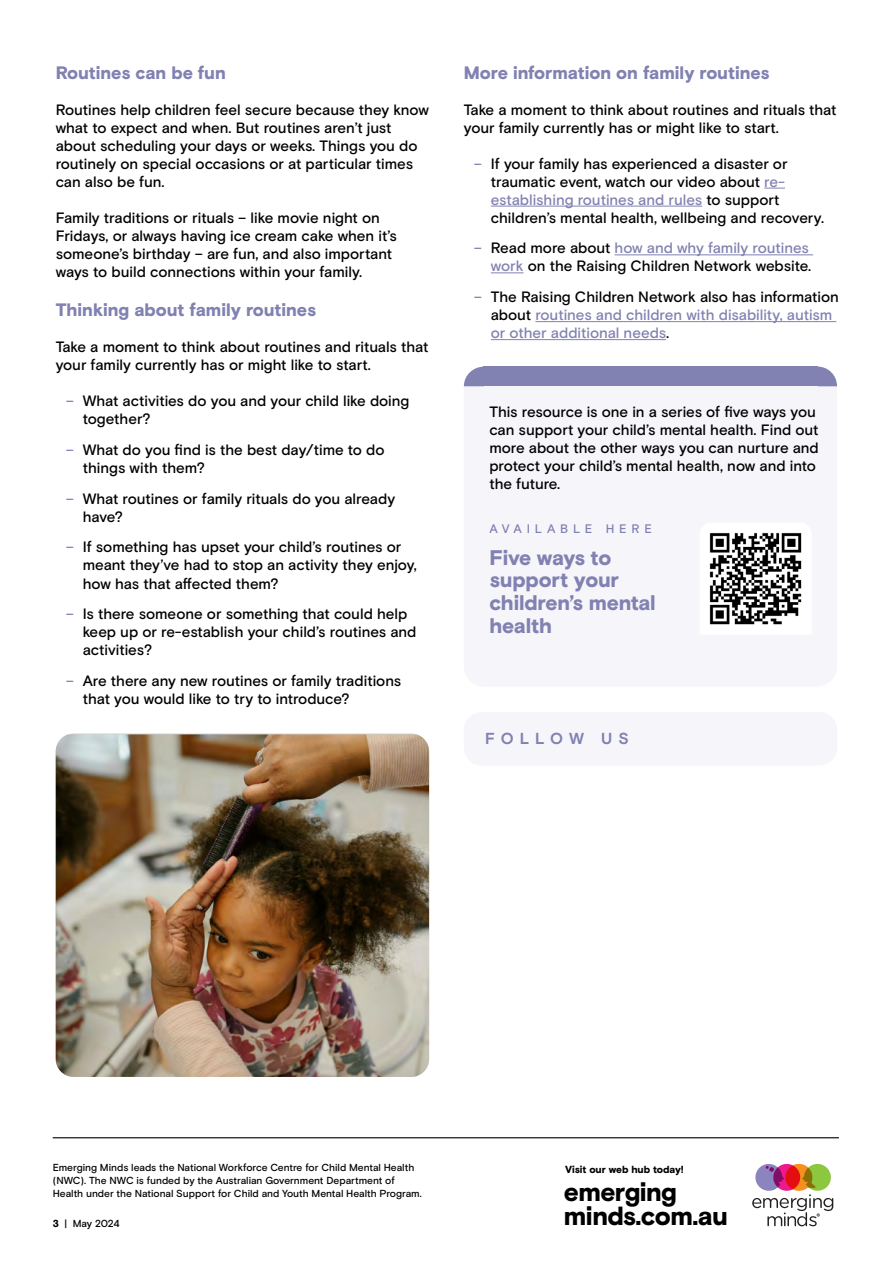
<style>
.page{position:relative;width:893px;height:1263px;background:#fff}
.page>*{position:absolute;margin:0;border:0;box-sizing:border-box;transform-origin:0 0}
.t1{font:900 26.25px/23.9px "Basis Grotesque Pro";letter-spacing:-.02em;color:#000}
.t2{font:900 21.15px/22.6px "Basis Grotesque Pro";letter-spacing:-.01em;color:#8181b2}
.t3{font:900 18px "Basis Grotesque Pro";letter-spacing:-.005em;color:#8181b2}
.t4{font:700 15.9px "Basis Grotesque Pro";letter-spacing:.375em;color:#8181b2}
.t5{font:500 15px/18px "Basis Grotesque Pro";letter-spacing:-.005em;color:#000}
.t6{font:500 15px/18px "Basis Grotesque Pro";letter-spacing:-.005em;color:#8181b2}
.t7{font:500 12.3px "Basis Grotesque Pro";letter-spacing:.385em;color:#8181b2}
.t8{font:900 10.35px "Basis Grotesque Pro";letter-spacing:-.005em;color:#000}
.t9{font:500 10.2px/13.2px "Basis Grotesque Pro";letter-spacing:-.005em;color:#000}
.s1{color:#8181b2}
.s2{color:#000}
.s3{font-weight:900}
</style>
<div class="page">
<hr style="left:53px;top:1137px;width:786px;height:1px;background:#000">
<svg style="left:752px;top:1164px;width:81px;height:62px"></svg>
<img style="left:56px;top:734px;width:373px;height:343px">
<svg style="left:764px;top:188px;width:21px;height:1px"></svg>
<hr style="left:491px;top:206px;width:211px;height:1px;background:#8181b2">
<hr style="left:615px;top:254px;width:198px;height:1px;background:#8181b2">
<hr style="left:491px;top:272px;width:33px;height:1px;background:#8181b2">
<hr style="left:535px;top:321px;width:301px;height:1px;background:#8181b2">
<hr style="left:491px;top:339px;width:175px;height:1px;background:#8181b2">
<div style="left:483px;top:367px;width:335px;height:19px;background:#8181b2"></div>
<svg style="left:464px;top:367px;width:19px;height:19px"></svg>
<svg style="left:818px;top:367px;width:19px;height:19px"></svg>
<img style="left:709px;top:533px;width:93px;height:92px">
<div style="left:464px;top:712px;width:373px;height:54px;background:#f6f6fa;border-radius:18px"></div>
<p class="t3" style="left:56px;top:62px;width:172px">Routines can be fun</p>
<p class="t5" style="left:56px;top:101px;width:375px">Routines help children feel secure because they know what to expect and when. But routines aren’t just about scheduling your days or weeks. Things you do routinely on special occasions or at particular times can also be fun.</p>
<p class="t5" style="left:56px;top:209px;width:343px">Family traditions or rituals – like movie night on Fridays, or always having ice cream cake when it’s someone’s birthday – are fun, and also important ways to build connections within your family.</p>
<p class="t3" style="left:56px;top:299px;width:262px">Thinking about family routines</p>
<p class="t5" style="left:56px;top:338px;width:374px">Take a moment to think about routines and rituals that your family currently has or might like to start.</p>
<p class="t5" style="left:83px;top:392px;width:328px;text-indent:-17px"><span class="s1">–</span> What activities do you and your child like doing together?</p>
<p class="t5" style="left:83px;top:441px;width:303px;text-indent:-17px"><span class="s1">–</span> What do you find is the best day/time to do things with them?</p>
<p class="t5" style="left:83px;top:490px;width:314px;text-indent:-17px"><span class="s1">–</span> What routines or family rituals do you already have?</p>
<p class="t5" style="left:83px;top:539px;width:336px;text-indent:-17px"><span class="s1">–</span> If something has upset your child’s routines or meant they’ve had to stop an activity they enjoy, how has that affected them?</p>
<p class="t5" style="left:83px;top:605px;width:335px;text-indent:-17px"><span class="s1">–</span> Is there someone or something that could help keep up or re-establish your child’s routines and activities?</p>
<p class="t5" style="left:83px;top:672px;width:320px;text-indent:-17px"><span class="s1">–</span> Are there any new routines or family traditions that you would like to try to introduce?</p>
<p class="t3" style="left:464px;top:62px;width:307px">More information on family routines</p>
<p class="t5" style="left:464px;top:101px;width:374px">Take a moment to think about routines and rituals that your family currently has or might like to start.</p>
<p class="t5" style="left:491px;top:155px;width:335px;text-indent:-17px"><span class="s1">–</span> If your family has experienced a disaster or traumatic event, watch our video about <span class="s1">re&shy;establishing routines and rules</span> to support children’s mental health, wellbeing and recovery.</p>
<p class="t5" style="left:474px;top:240px;width:339px;text-align:right"><span class="s1">–</span> Read more about <span class="s1">how and why family routines work</span> on the Raising Children Network website.</p>
<p class="t6" style="left:491px;top:288px;width:350px;text-indent:-17px">– <span class="s2">The Raising Children Network also has information about</span> routines and children with disability, autism or other additional needs<span class="s2">.</span></p>
<p class="t5" style="left:489px;top:404px;width:331px">This resource is one in a series of five ways you can support your child’s mental health. Find out more about the other ways you can nurture and protect your child’s mental health, now and into the future.</p>
<p class="t7" style="left:489px;top:522px;width:164px">AVAILABLE HERE</p>
<h2 class="t2" style="left:489px;top:547px;width:168px">Five ways to support your children’s mental health</h2>
<p class="t4" style="left:485px;top:729px;width:145px">FOLLOW US</p>
<p class="t9" style="left:53px;top:1161px;width:371px">Emerging Minds leads the National Workforce Centre for Child Mental Health (NWC). The NWC is funded by the Australian Government Department of<br>Health under the National Support for Child and Youth Mental Health Program.</p>
<p class="t8" style="left:565px;top:1163px;width:120px">Visit our web hub today!</p>
<p class="t9" style="left:53px;top:1217px;width:68px"><span class="s3">3</span> | May 2024</p>
<h1 class="t1" style="left:564px;top:1181px;width:166px">emerging minds.com.au</h1>
</div>
